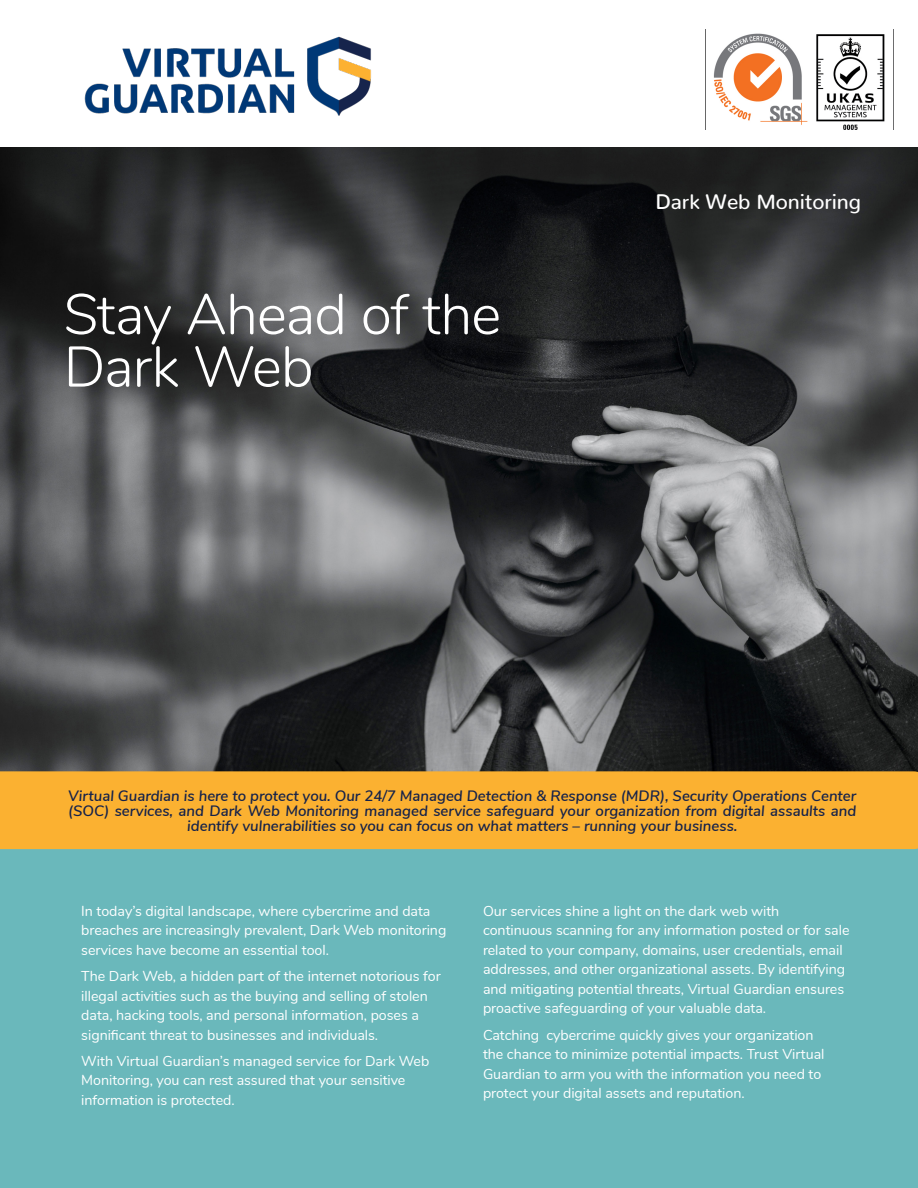
<style>
.page{position:relative;width:918px;height:1188px;background:#fff}
.page>*{position:absolute;margin:0;border:0;box-sizing:border-box;transform-origin:0 0}
.t1{font:300 57px/52.5px "Nunito";letter-spacing:-.02em;color:#fff}
.t2{font:500 21px "Nunito";letter-spacing:-.005em;color:#fff}
.t3{font:italic 600 15px/15px "Nunito Sans";color:#15224a;text-align:center}
.t4{font:14.25px/19.5px "Nunito";letter-spacing:-.005em;color:#fff}
</style>
<div class="page">
<img style="left:0;top:148px;width:918px;height:623px">
<div style="left:0;top:827px;width:918px;height:361px;background:#6ab8bb"></div>
<img style="left:84px;top:36px;width:287px;height:80px">
<div style="left:0;top:771px;width:918px;height:78px;background:#fbb131"></div>
<img style="left:705px;top:30px;width:180px;height:99px">
<p class="t1" style="left:64px;top:285px;width:439px">Stay Ahead of the<br>Dark Web</p>
<p class="t2" style="left:656px;top:184px;width:207px">Dark Web Monitoring</p>
<p class="t3" style="left:68px;top:787px;width:790px">Virtual Guardian is here to protect you. Our 24/7 Managed Detection &amp; Response (MDR), Security Operations Center (SOC) services, and Dark Web Monitoring managed service safeguard your organization from digital assaults and identify vulnerabilities so you can focus on what matters – running your business.</p>
<p class="t4" style="left:81px;top:900px;width:367px">In today’s digital landscape, where cybercrime and data breaches are increasingly prevalent, Dark Web monitoring services have become an essential tool.</p>
<p class="t4" style="left:81px;top:966px;width:361px">The Dark Web, a hidden part of the internet notorious for illegal activities such as the buying and selling of stolen data, hacking tools, and personal information, poses a significant threat to businesses and individuals.</p>
<p class="t4" style="left:81px;top:1050px;width:350px">With Virtual Guardian’s managed service for Dark Web<br>Monitoring, you can rest assured that your sensitive information is protected.</p>
<p class="t4" style="left:483px;top:900px;width:368px">Our services shine a light on the dark web with continuous scanning for any information posted or for sale related to your company, domains, user credentials, email addresses, and other organizational assets. By identifying and mitigating potential threats, Virtual Guardian ensures proactive safeguarding of your valuable data.</p>
<p class="t4" style="left:483px;top:1024px;width:343px">Catching cybercrime quickly gives your organization the chance to minimize potential impacts. Trust Virtual Guardian to arm you with the information you need to protect your digital assets and reputation.</p>
</div>
